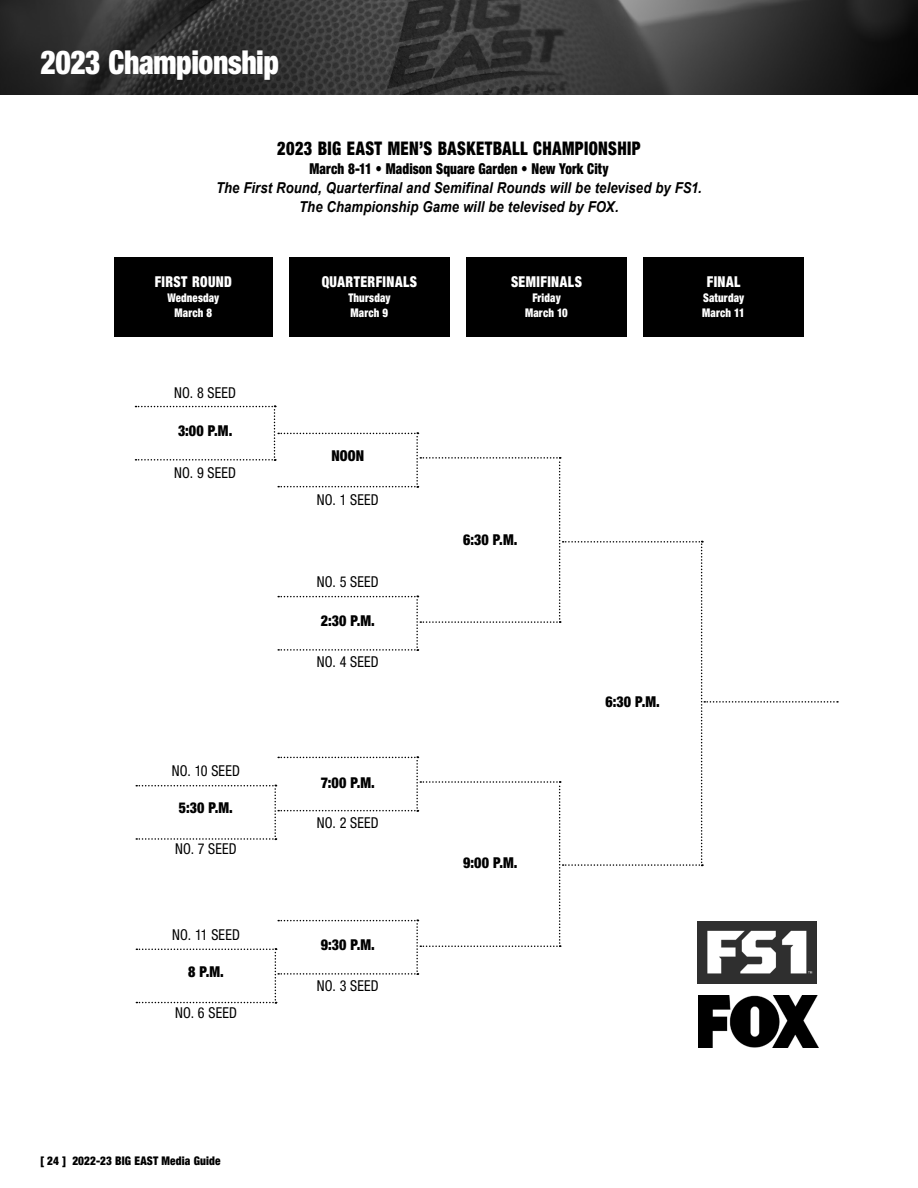
<style>
.page{position:relative;width:918px;height:1188px;background:#fff}
.page>*{position:absolute;margin:0;border:0;box-sizing:border-box;transform-origin:0 0}
.Headline{font:900 condensed 33px "Helvetica Neue LT Std";letter-spacing:-.015em;color:#fff;scale:.9 1}
.Text_Subhead{font:900 condensed 18.75px "Helvetica Neue LT Std";letter-spacing:.025em;color:#000;scale:.87 1}
.Text_Subhead_2{font:italic 700 15px/18.8px "Arial";letter-spacing:.005em;color:#000;text-align:center;scale:.87 1}
.FRONT_AthletesOfYear{font:condensed 15px "Helvetica Neue LT Std";letter-spacing:.015em;color:#000;scale:.94 1}
.FRONT_AthletesOfYear-2{font:900 condensed 15px "Helvetica Neue LT Std";letter-spacing:.005em;color:#000;scale:.94 1}
.Text_Subhead_2-2{font:900 condensed 15px "Helvetica Neue LT Std";letter-spacing:.005em;color:#000;scale:.87 1}
.Text_Subhead-2{font:900 condensed 15px "Helvetica Neue LT Std";letter-spacing:.03em;color:#fff;scale:.9 1}
.Text_Subhead_2-3{font:900 condensed 12px "Helvetica Neue LT Std";letter-spacing:.015em;color:#fff;scale:.9 1}
.t1{font:900 condensed 12px "Helvetica Neue LT Std";letter-spacing:.015em;color:#000;scale:.94 1}
</style>
<div class="page">
<img style="left:0;top:0;width:918px;height:94px">
<div style="left:114px;top:257px;width:159px;height:80px;background:#000"></div>
<div style="left:289px;top:257px;width:161px;height:80px;background:#000"></div>
<div style="left:466px;top:257px;width:161px;height:80px;background:#000"></div>
<div style="left:643px;top:257px;width:161px;height:80px;background:#000"></div>
<img style="left:698px;top:1004px;width:120px;height:43px">
<svg style="left:136px;top:405px;width:702px;height:599px"></svg>
<p class="Headline" style="left:40px;top:42px;width:266px">2023 Championship</p>
<p class="Text_Subhead" style="left:277px;top:137px;width:419px">2023 BIG EAST MEN’S BASKETBALL CHAMPIONSHIP</p>
<p class="Text_Subhead_2-2" style="left:310px;top:159px;width:345px">March 8-11 • Madison Square Garden • New York City</p>
<p class="Text_Subhead_2" style="left:216px;top:179px;width:560px">The First Round, Quarterfinal and Semifinal Rounds will be televised by FS1.<br>The Championship Game will be televised by FOX.</p>
<p class="Text_Subhead-2" style="left:155px;top:273px;width:87px">FIRST ROUND</p>
<p class="Text_Subhead_2-3" style="left:167px;top:291px;width:59px">Wednesday</p>
<p class="Text_Subhead_2-3" style="left:175px;top:306px;width:43px">March 8</p>
<p class="FRONT_AthletesOfYear" style="left:174px;top:384px;width:67px">NO. 8 SEED</p>
<p class="FRONT_AthletesOfYear-2" style="left:178px;top:421px;width:59px">3:00 P.M.</p>
<p class="FRONT_AthletesOfYear" style="left:174px;top:464px;width:67px">NO. 9 SEED</p>
<p class="FRONT_AthletesOfYear" style="left:172px;top:762px;width:74px">NO. 10 SEED</p>
<p class="FRONT_AthletesOfYear-2" style="left:179px;top:799px;width:59px">5:30 P.M.</p>
<p class="FRONT_AthletesOfYear" style="left:175px;top:840px;width:67px">NO. 7 SEED</p>
<p class="FRONT_AthletesOfYear" style="left:172px;top:926px;width:74px">NO. 11 SEED</p>
<p class="FRONT_AthletesOfYear-2" style="left:188px;top:962px;width:40px">8 P.M.</p>
<p class="FRONT_AthletesOfYear" style="left:175px;top:1004px;width:67px">NO. 6 SEED</p>
<p class="t1" style="left:40px;top:1154px;width:193px">[ 24 ] 2022-23 BIG EAST Media Guide</p>
<p class="Text_Subhead-2" style="left:322px;top:273px;width:108px">QUARTERFINALS</p>
<p class="Text_Subhead_2-3" style="left:348px;top:291px;width:48px">Thursday</p>
<p class="Text_Subhead_2-3" style="left:351px;top:306px;width:43px">March 9</p>
<p class="Text_Subhead-2" style="left:511px;top:273px;width:80px">SEMIFINALS</p>
<p class="Text_Subhead_2-3" style="left:532px;top:291px;width:33px">Friday</p>
<p class="Text_Subhead_2-3" style="left:525px;top:306px;width:49px">March 10</p>
<p class="Text_Subhead-2" style="left:707px;top:273px;width:39px">FINAL</p>
<p class="Text_Subhead_2-3" style="left:703px;top:291px;width:47px">Saturday</p>
<p class="Text_Subhead_2-3" style="left:702px;top:306px;width:49px">March 11</p>
<p class="FRONT_AthletesOfYear-2" style="left:332px;top:446px;width:36px">NOON</p>
<p class="FRONT_AthletesOfYear" style="left:317px;top:491px;width:67px">NO. 1 SEED</p>
<p class="FRONT_AthletesOfYear" style="left:317px;top:573px;width:67px">NO. 5 SEED</p>
<p class="FRONT_AthletesOfYear-2" style="left:321px;top:611px;width:59px">2:30 P.M.</p>
<p class="FRONT_AthletesOfYear" style="left:317px;top:653px;width:67px">NO. 4 SEED</p>
<p class="FRONT_AthletesOfYear-2" style="left:321px;top:773px;width:59px">7:00 P.M.</p>
<p class="FRONT_AthletesOfYear" style="left:317px;top:814px;width:67px">NO. 2 SEED</p>
<p class="FRONT_AthletesOfYear-2" style="left:321px;top:935px;width:59px">9:30 P.M.</p>
<p class="FRONT_AthletesOfYear" style="left:317px;top:977px;width:67px">NO. 3 SEED</p>
<p class="FRONT_AthletesOfYear-2" style="left:463px;top:530px;width:59px">6:30 P.M.</p>
<p class="FRONT_AthletesOfYear-2" style="left:463px;top:853px;width:60px">9:00 P.M.</p>
<p class="FRONT_AthletesOfYear-2" style="left:606px;top:692px;width:59px">6:30 P.M.</p>
</div>
